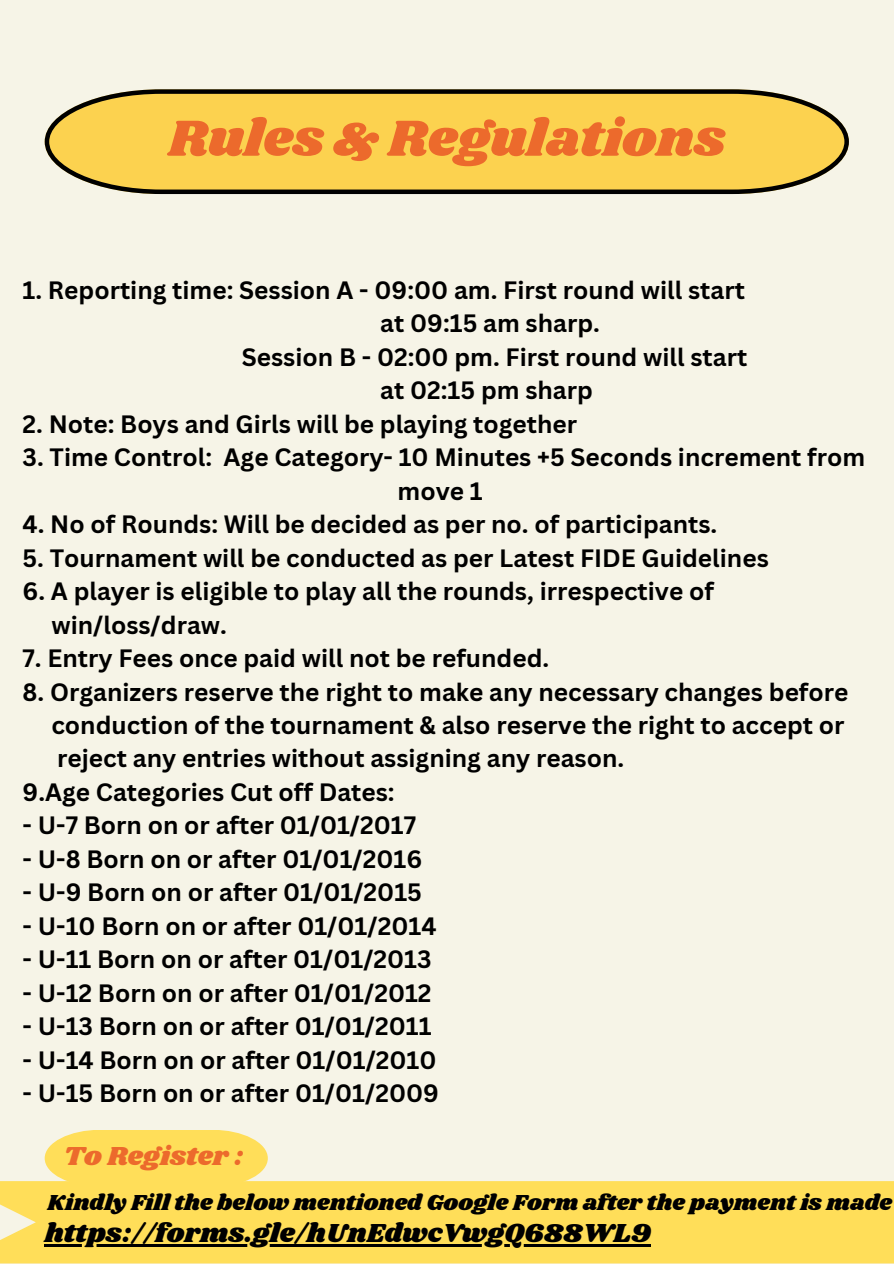
<style>
.page{position:relative;width:894px;height:1264px;background:#fff}
.page>*{position:absolute;margin:0;border:0;box-sizing:border-box;transform-origin:0 0}
.t1{font:52.5px "Shrikhand";color:#ec6a2c}
.t2{font:27px "Shrikhand";color:#000}
.t3{font:27px "Shrikhand";color:#ec6a2c}
.t4{font:700 24.45px/33.5px "Canva Sans";color:#000;text-align:center}
.t5{font:22.5px "Shrikhand";color:#000}
</style>
<div class="page">
<div style="left:0;top:0;width:893px;height:1263px;background:#f6f4e7"></div>
<svg style="left:45px;top:89px;width:803px;height:105px;background:#e5c151"></svg>
<svg style="left:45px;top:1130px;width:223px;height:51px;background:#fedf65"></svg>
<div style="left:0;top:1181px;width:893px;height:82px;background:#ffde59"></div>
<hr style="left:45px;top:1244px;width:605px;height:2px;background:#000">
<h1 class="t1" style="left:168px;top:102px;width:558px">Rules &amp; Regulations</h1>
<h2 class="t4" style="left:23px;top:273px;width:723px">1. Reporting time: Session A - 09:00 am. First round will start</h2>
<h2 class="t4" style="left:380px;top:306px;width:221px">at 09:15 am sharp.</h2>
<h2 class="t4" style="left:242px;top:339px;width:507px">Session B - 02:00 pm. First round will start</h2>
<h2 class="t4" style="left:380px;top:373px;width:214px">at 02:15 pm sharp</h2>
<h2 class="t4" style="left:23px;top:406px;width:556px">2. Note: Boys and Girls will be playing together</h2>
<h2 class="t4" style="left:23px;top:440px;width:843px">3. Time Control: Age Category- 10 Minutes +5 Seconds increment from move 1</h2>
<h2 class="t4" style="left:23px;top:507px;width:696px">4. No of Rounds: Will be decided as per no. of participants.</h2>
<h2 class="t4" style="left:23px;top:540px;width:747px">5. Tournament will be conducted as per Latest FIDE Guidelines</h2>
<h2 class="t4" style="left:51px;top:574px;width:664px;text-align:left;text-indent:-29px">6. A player is eligible to play all the rounds, irrespective of win/loss/draw.</h2>
<h2 class="t4" style="left:23px;top:641px;width:528px">7. Entry Fees once paid will not be refunded.</h2>
<h2 class="t4" style="left:23px;top:674px;width:827px">8. Organizers reserve the right to make any necessary changes before</h2>
<h2 class="t4" style="left:51px;top:707px;width:794px">conduction of the tournament &amp; also reserve the right to accept or</h2>
<h2 class="t4" style="left:57px;top:741px;width:568px">reject any entries without assigning any reason.</h2>
<h2 class="t4" style="left:23px;top:774px;width:373px">9.Age Categories Cut off Dates:</h2>
<h2 class="t4" style="left:23px;top:808px;width:395px">- U-7 Born on or after 01/01/2017</h2>
<h2 class="t4" style="left:23px;top:841px;width:401px">- U-8 Born on or after 01/01/2016</h2>
<h2 class="t4" style="left:23px;top:875px;width:401px">- U-9 Born on or after 01/01/2015</h2>
<h2 class="t4" style="left:23px;top:908px;width:415px">- U-10 Born on or after 01/01/2014</h2>
<h2 class="t4" style="left:23px;top:942px;width:410px">- U-11 Born on or after 01/01/2013</h2>
<h2 class="t4" style="left:23px;top:975px;width:410px">- U-12 Born on or after 01/01/2012</h2>
<p class="t4" style="left:23px;top:1008px;width:410px">- U-13 Born on or after 01/01/2011</p>
<p class="t4" style="left:23px;top:1042px;width:415px">- U-14 Born on or after 01/01/2010</p>
<p class="t4" style="left:23px;top:1075px;width:418px">- U-15 Born on or after 01/01/2009</p>
<p class="t3" style="left:64px;top:1137px;width:181px">To Register :</p>
<h3 class="t5" style="left:47px;top:1186px;width:845px">Kindly Fill the below mentioned Google Form after the payment is made</h3>
<p class="t2" style="left:45px;top:1214px;width:607px">https://forms.gle/hUnEdwcVwgQ688WL9</p>
</div>
